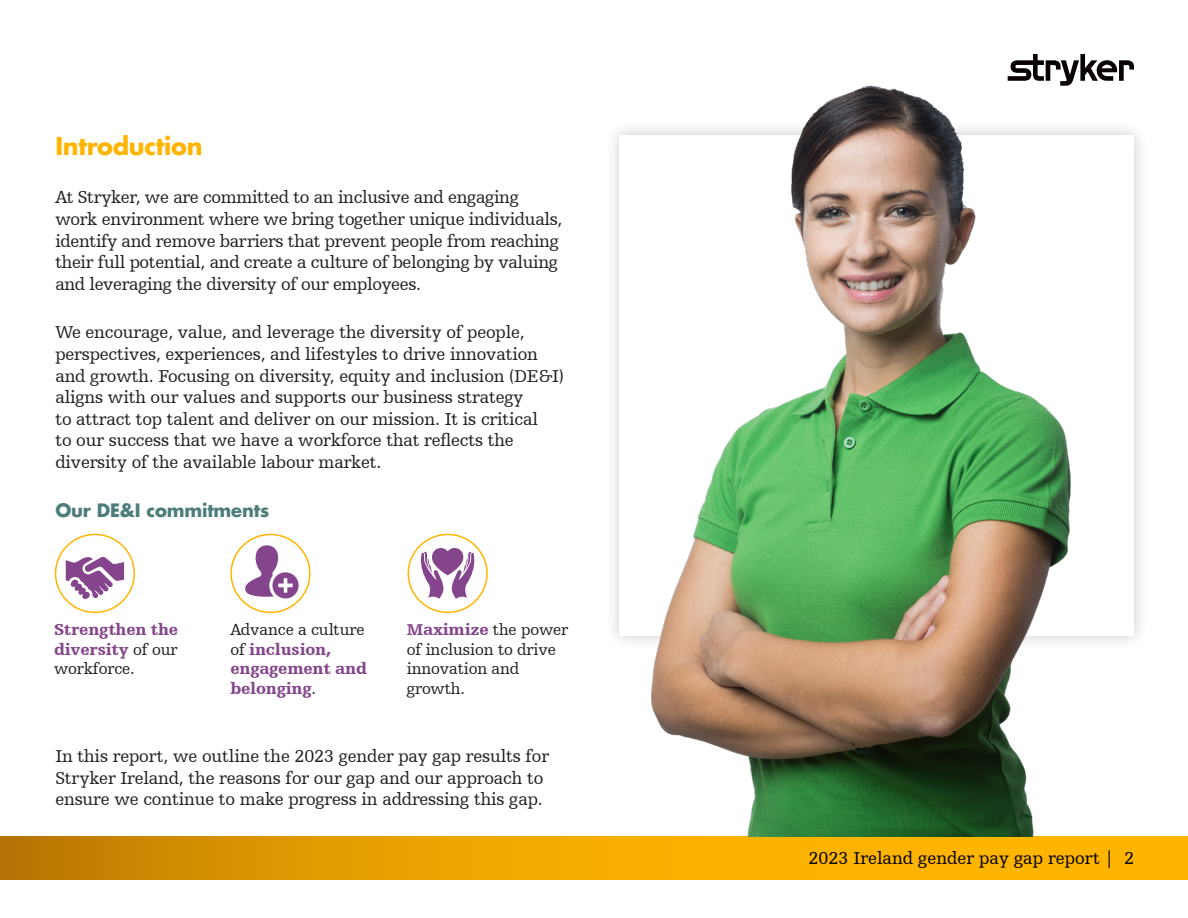
<style>
.page{position:relative;width:1188px;height:918px;background:#fff}
.page>*{position:absolute;margin:0;border:0;box-sizing:border-box;transform-origin:0 0}
.t1{font:700 24px "Futura For Stryker";letter-spacing:-.01em;color:#ffb500}
.t2{font:18px/21.6px "Humanist Slabserif 712 BT";letter-spacing:-.01em;color:#231f20}
.t3{font:18px "Humanist Slabserif 712 BT";color:#000}
.t4{font:700 18px "Futura For Stryker";letter-spacing:-.01em;color:#4c7d7a}
.t5{font:900 16.5px/19.8px "Humanist Slabserif 712 BT";letter-spacing:-.01em;color:#85468b;text-align:justify}
.t6{font:16.5px/19.8px "Humanist Slabserif 712 BT";letter-spacing:-.01em;color:#231f20}
.s1{font-weight:400;color:#231f20}
.s2{font-weight:900;color:#85468b}
</style>
<div class="page">
<svg style="left:0;top:836px;width:1188px;height:44px;background:#eaa301"></svg>
<svg style="left:1102px;top:60px;width:32px;height:21px"></svg>
<div style="left:605px;top:120px;width:545px;height:531px;background:#231f20;opacity:.25"></div>
<div style="left:620px;top:135px;width:514px;height:500px;background:#fff"></div>
<div style="left:55px;top:534px;width:80px;height:79px;border:2px solid #ffb500;border-radius:50%"></div>
<div style="left:230px;top:534px;width:81px;height:79px;border:2px solid #ffb500;border-radius:50%"></div>
<div style="left:408px;top:534px;width:80px;height:79px;border:2px solid #ffb500;border-radius:50%"></div>
<svg style="left:66px;top:557px;width:58px;height:43px"></svg>
<svg style="left:245px;top:545px;width:54px;height:53px"></svg>
<svg style="left:420px;top:546px;width:56px;height:53px"></svg>
<img style="left:605px;top:54px;width:497px;height:782px">
<p class="t1" style="left:55px;top:130px;width:149px">Introduction</p>
<p class="t2" style="left:55px;top:186px;width:509px">At Stryker, we are committed to an inclusive and engaging work environment where we bring together unique individuals, identify and remove barriers that prevent people from reaching their full potential, and create a culture of belonging by valuing and leveraging the diversity of our employees.</p>
<p class="t2" style="left:55px;top:321px;width:510px">We encourage, value, and leverage the diversity of people, perspectives, experiences, and lifestyles to drive innovation and growth. Focusing on diversity, equity and inclusion (DE&amp;I) aligns with our values and supports our business strategy<br>to attract top talent and deliver on our mission. It is critical<br>to our success that we have a workforce that reflects the diversity of the available labour market.</p>
<p class="t4" style="left:55px;top:498px;width:215px">Our DE&amp;I commitments</p>
<p class="t5" style="left:54px;top:619px;width:126px">Strengthen the diversity <span class="s1">of our workforce.</span></p>
<p class="t5" style="left:230px;top:619px;width:138px;text-align:left"><span class="s1">Advance a culture of</span> inclusion, engagement and belonging<span class="s1">.</span></p>
<p class="t6" style="left:407px;top:619px;width:163px"><span class="s2">Maximize</span> the power of inclusion to drive innovation and growth.</p>
<p class="t2" style="left:55px;top:745px;width:495px">In this report, we outline the 2023 gender pay gap results for<br>Stryker Ireland, the reasons for our gap and our approach to ensure we continue to make progress in addressing this gap.</p>
<p class="t3" style="left:808px;top:847px;width:327px">2023 Ireland gender pay gap report | 2</p>
</div>
